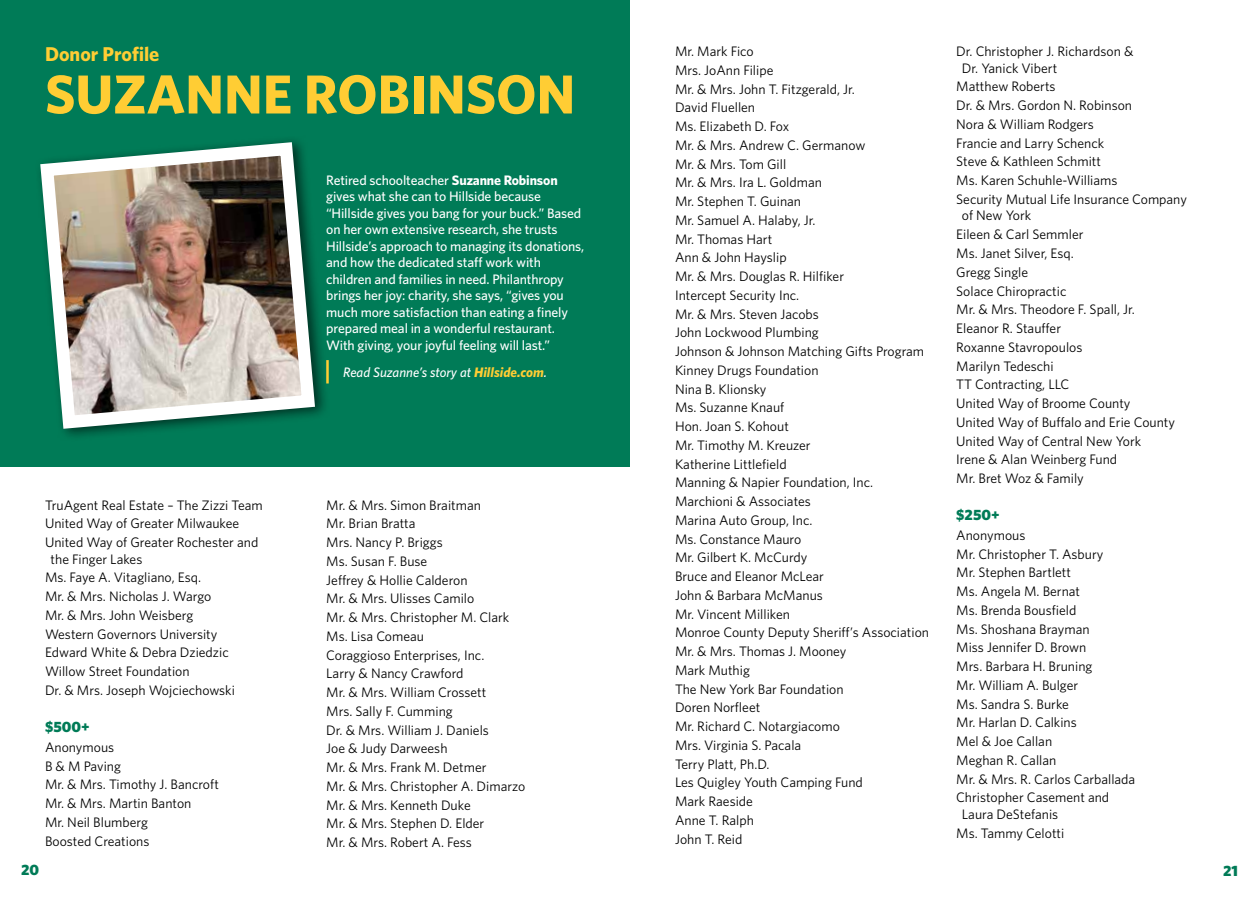
<style>
.page{position:relative;width:1260px;height:900px;background:#fff}
.page>*{position:absolute;margin:0;border:0;box-sizing:border-box;transform-origin:0 0}
.t1{font:700 55px "Whitney";color:#ffcd34}
.t2{font:700 20px "Whitney";color:#ffcd34}
.t3{font:900 15px "Whitney";color:#007b57}
.t4{font:13.75px/18.8px "Whitney";color:#000}
.t5{font:500 13.75px/16.5px "Whitney";letter-spacing:-.01em;color:#fff}
.t6{font:italic 500 13.75px "Whitney";color:#fff}
.s1{font-weight:700}
.s2{font-weight:700;color:#ffcd34}
</style>
<div class="page">
<div style="left:0;top:0;width:630px;height:466px;background:#007b57"></div>
<img style="left:40px;top:140px;width:282px;height:296px">
<hr style="left:326px;top:360px;width:3px;height:24px;background:#ffcd34">
<h2 class="t2" style="left:45px;top:41px;width:116px">Donor Profile</h2>
<h1 class="t1" style="left:45px;top:58px;width:532px">SUZANNE ROBINSON</h1>
<p class="t4" style="left:45px;top:495px;width:219px">TruAgent Real Estate – The Zizzi Team<br>United Way of Greater Milwaukee<br>United Way of Greater Rochester and</p>
<p class="t4" style="left:45px;top:549px;width:191px;text-indent:6px">the Finger Lakes<br>Ms. Faye A. Vitagliano, Esq.<br>Mr. &amp; Mrs. Nicholas J. Wargo<br>Mr. &amp; Mrs. John Weisberg<br>Western Governors University<br>Edward White &amp; Debra Dziedzic<br>Willow Street Foundation<br>Dr. &amp; Mrs. Joseph Wojciechowski</p>
<p class="t3" style="left:45px;top:717px;width:46px">$500+</p>
<p class="t4" style="left:45px;top:737px;width:175px">Anonymous<br>B &amp; M Paving<br>Mr. &amp; Mrs. Timothy J. Bancroft<br>Mr. &amp; Mrs. Martin Banton<br>Mr. Neil Blumberg<br>Boosted Creations</p>
<p class="t5" style="left:326px;top:171px;width:260px">Retired schoolteacher <span class="s1">Suzanne Robinson </span>gives what she can to Hillside because “Hillside gives you bang for your buck.” Based on her own extensive research, she trusts Hillside’s approach to managing its donations, and how the dedicated staff work with children and families in need. Philanthropy brings her joy: charity, she says, “gives you much more satisfaction than eating a finely prepared meal in a wonderful restaurant.<br>With giving, your joyful feeling will last.”</p>
<p class="t6" style="left:343px;top:364px;width:205px">Read Suzanne’s story at <span class="s2">Hillside.com</span>.</p>
<p class="t4" style="left:326px;top:495px;width:200px">Mr. &amp; Mrs. Simon Braitman<br>Mr. Brian Bratta<br>Mrs. Nancy P. Briggs<br>Ms. Susan F. Buse<br>Jeffrey &amp; Hollie Calderon<br>Mr. &amp; Mrs. Ulisses Camilo<br>Mr. &amp; Mrs. Christopher M. Clark<br>Ms. Lisa Comeau<br>Coraggioso Enterprises, Inc.<br>Larry &amp; Nancy Crawford<br>Mr. &amp; Mrs. William Crossett<br>Mrs. Sally F. Cumming<br>Dr. &amp; Mrs. William J. Daniels<br>Joe &amp; Judy Darweesh<br>Mr. &amp; Mrs. Frank M. Detmer<br>Mr. &amp; Mrs. Christopher A. Dimarzo<br>Mr. &amp; Mrs. Kenneth Duke<br>Mr. &amp; Mrs. Stephen D. Elder<br>Mr. &amp; Mrs. Robert A. Fess</p>
<p class="t4" style="left:675px;top:42px;width:256px">Mr. Mark Fico<br>Mrs. JoAnn Filipe<br>Mr. &amp; Mrs. John T. Fitzgerald, Jr.<br>David Fluellen<br>Ms. Elizabeth D. Fox<br>Mr. &amp; Mrs. Andrew C. Germanow<br>Mr. &amp; Mrs. Tom Gill<br>Mr. &amp; Mrs. Ira L. Goldman<br>Mr. Stephen T. Guinan<br>Mr. Samuel A. Halaby, Jr.<br>Mr. Thomas Hart<br>Ann &amp; John Hayslip<br>Mr. &amp; Mrs. Douglas R. Hilfiker<br>Intercept Security Inc.<br>Mr. &amp; Mrs. Steven Jacobs<br>John Lockwood Plumbing<br>Johnson &amp; Johnson Matching Gifts Program<br>Kinney Drugs Foundation<br>Nina B. Klionsky<br>Ms. Suzanne Knauf<br>Hon. Joan S. Kohout<br>Mr. Timothy M. Kreuzer<br>Katherine Littlefield<br>Manning &amp; Napier Foundation, Inc.<br>Marchioni &amp; Associates<br>Marina Auto Group, Inc.<br>Ms. Constance Mauro<br>Mr. Gilbert K. McCurdy<br>Bruce and Eleanor McLear<br>John &amp; Barbara McManus<br>Mr. Vincent Milliken<br>Monroe County Deputy Sheriff’s Association<br>Mr. &amp; Mrs. Thomas J. Mooney<br>Mark Muthig<br>The New York Bar Foundation<br>Doren Norfleet<br>Mr. Richard C. Notargiacomo<br>Mrs. Virginia S. Pacala<br>Terry Platt, Ph.D.<br>Les Quigley Youth Camping Fund<br>Mark Raeside<br>Anne T. Ralph<br>John T. Reid</p>
<p class="t4" style="left:962px;top:43px;width:173px;line-height:16.5px;text-indent:-6px">Dr. Christopher J. Richardson &amp;<br>Dr. Yanick Vibert</p>
<p class="t4" style="left:956px;top:77px;width:232px">Matthew Roberts<br>Dr. &amp; Mrs. Gordon N. Robinson<br>Nora &amp; William Rodgers<br>Francie and Larry Schenck<br>Steve &amp; Kathleen Schmitt<br>Ms. Karen Schuhle-Williams<br>Security Mutual Life Insurance Company</p>
<p class="t4" style="left:956px;top:206px;width:220px;text-indent:6px">of New York<br>Eileen &amp; Carl Semmler<br>Ms. Janet Silver, Esq.<br>Gregg Single<br>Solace Chiropractic<br>Mr. &amp; Mrs. Theodore F. Spall, Jr.<br>Eleanor R. Stauffer<br>Roxanne Stavropoulos<br>Marilyn Tedeschi<br>TT Contracting, LLC<br>United Way of Broome County<br>United Way of Buffalo and Erie County<br>United Way of Central New York<br>Irene &amp; Alan Weinberg Fund<br>Mr. Bret Woz &amp; Family</p>
<p class="t3" style="left:956px;top:505px;width:45px">$250+</p>
<p class="t4" style="left:956px;top:525px;width:181px">Anonymous<br>Mr. Christopher T. Asbury<br>Mr. Stephen Bartlett<br>Ms. Angela M. Bernat<br>Ms. Brenda Bousfield<br>Ms. Shoshana Brayman<br>Miss Jennifer D. Brown<br>Mrs. Barbara H. Bruning<br>Mr. William A. Bulger<br>Ms. Sandra S. Burke<br>Mr. Harlan D. Calkins<br>Mel &amp; Joe Callan<br>Meghan R. Callan<br>Mr. &amp; Mrs. R. Carlos Carballada<br>Christopher Casement and</p>
<p class="t4" style="left:956px;top:804px;width:110px;text-align:center">Laura DeStefanis<br>Ms. Tammy Celotti</p>
<p class="t3" style="left:21px;top:860px;width:20px">20</p>
<p class="t3" style="left:1223px;top:861px;width:16px">21</p>
</div>
